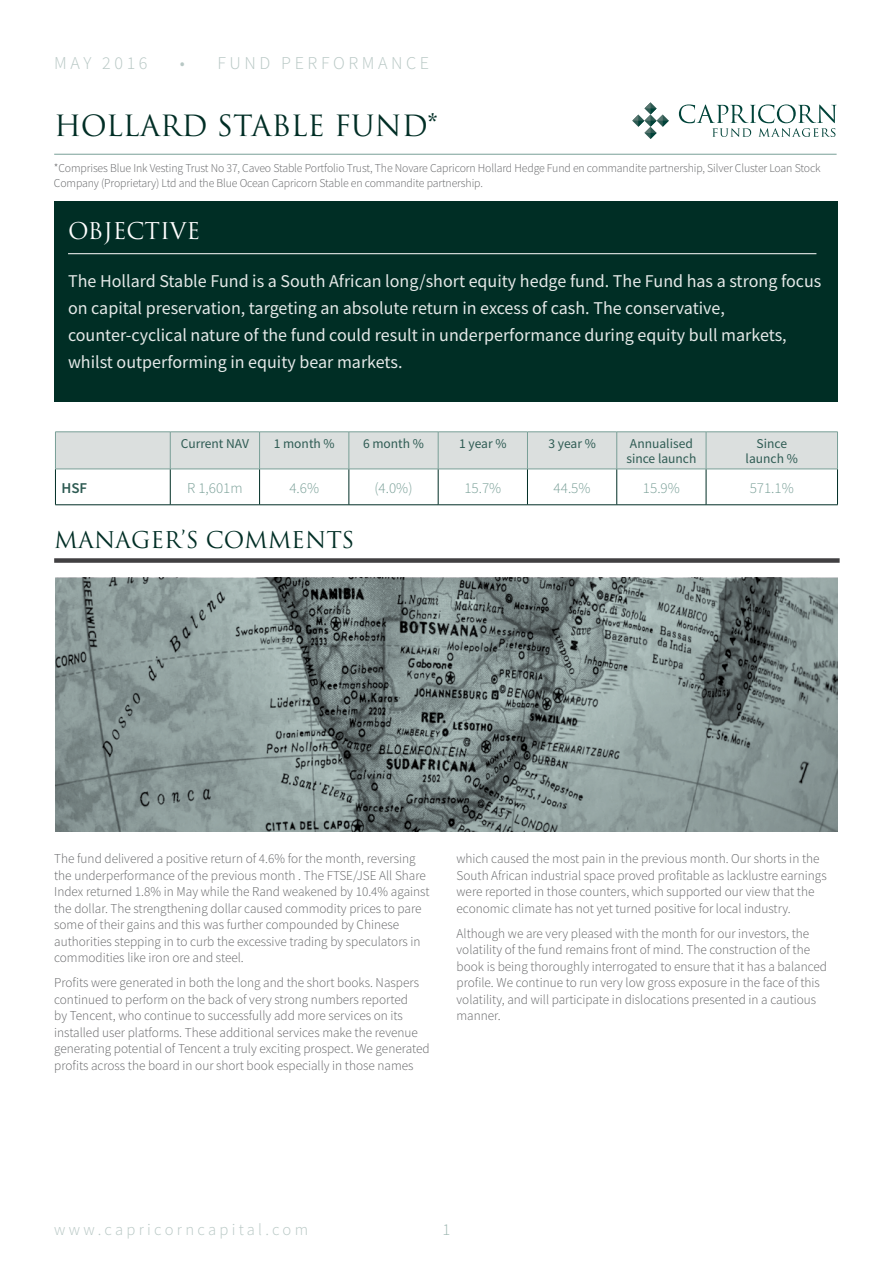
<style>
.page{position:relative;width:893px;height:1263px;background:#fff}
.page>*{position:absolute;margin:0;border:0;box-sizing:border-box;transform-origin:0 0}
.t1{font:28.5px "Trajan Pro";color:#002e25}
.t2{font:22.5px "Trajan Pro";color:#002e25}
.t3{font:22.5px "Trajan Pro";color:#fff}
.t4{font:18px/27px "Source Sans Pro";color:#fff}
.t5{font:300 18px "Source Sans Pro";letter-spacing:.2em;color:#b7c7c4}
.t6{font:300 16.5px "Source Sans Pro";letter-spacing:.2em;color:#b7c7c4}
.t7{font:300 16.5px "Source Sans Pro";color:#9db6b1}
.t8{font:300 15px "Source Sans Pro";color:#799f97}
.t9{font:600 15px "Source Sans Pro";color:#2e5b53}
.t10{font:300 13.5px/16.5px "Source Sans Pro";color:#636466}
.t11{font:13.5px/15px "Source Sans Pro";color:#2e5b53}
.t12{font:300 12px/15px "Source Sans Pro";letter-spacing:-.01em;color:#636466}
</style>
<div class="page">
<hr style="left:54px;top:154px;width:783px;height:1px;background:#799f97">
<div style="left:56px;top:433px;width:781px;height:36px;background:#dbdfde"></div>
<hr style="left:55px;top:469px;width:1px;height:36px;background:#002e25">
<hr style="left:170px;top:469px;width:1px;height:36px;background:#002e25">
<hr style="left:259px;top:469px;width:1px;height:36px;background:#002e25">
<hr style="left:349px;top:469px;width:1px;height:36px;background:#002e25">
<hr style="left:438px;top:469px;width:1px;height:36px;background:#002e25">
<hr style="left:527px;top:469px;width:1px;height:36px;background:#002e25">
<hr style="left:616px;top:469px;width:1px;height:36px;background:#002e25">
<hr style="left:706px;top:469px;width:1px;height:36px;background:#002e25">
<hr style="left:837px;top:469px;width:1px;height:36px;background:#002e25">
<hr style="left:55px;top:504px;width:115px;height:1px;background:#002e25">
<hr style="left:170px;top:504px;width:90px;height:1px;background:#002e25">
<hr style="left:260px;top:504px;width:89px;height:1px;background:#002e25">
<hr style="left:349px;top:504px;width:89px;height:1px;background:#002e25">
<hr style="left:438px;top:504px;width:89px;height:1px;background:#002e25">
<hr style="left:527px;top:504px;width:90px;height:1px;background:#002e25">
<hr style="left:617px;top:504px;width:89px;height:1px;background:#002e25">
<hr style="left:706px;top:504px;width:132px;height:1px;background:#002e25">
<hr style="left:55px;top:432px;width:115px;height:1px;background:#799f97">
<hr style="left:55px;top:432px;width:1px;height:37px;background:#799f97">
<hr style="left:170px;top:432px;width:90px;height:1px;background:#799f97">
<hr style="left:170px;top:432px;width:1px;height:37px;background:#799f97">
<hr style="left:260px;top:432px;width:89px;height:1px;background:#799f97">
<hr style="left:259px;top:432px;width:1px;height:37px;background:#799f97">
<hr style="left:349px;top:432px;width:89px;height:1px;background:#799f97">
<hr style="left:349px;top:432px;width:1px;height:37px;background:#799f97">
<hr style="left:438px;top:432px;width:89px;height:1px;background:#799f97">
<hr style="left:438px;top:432px;width:1px;height:37px;background:#799f97">
<hr style="left:527px;top:432px;width:90px;height:1px;background:#799f97">
<hr style="left:527px;top:432px;width:1px;height:37px;background:#799f97">
<hr style="left:617px;top:432px;width:89px;height:1px;background:#799f97">
<hr style="left:616px;top:432px;width:1px;height:37px;background:#799f97">
<hr style="left:706px;top:432px;width:132px;height:1px;background:#799f97">
<hr style="left:706px;top:432px;width:1px;height:37px;background:#799f97">
<hr style="left:837px;top:432px;width:1px;height:37px;background:#799f97">
<hr style="left:55px;top:469px;width:115px;height:1px;background:#799f97">
<hr style="left:170px;top:469px;width:90px;height:1px;background:#799f97">
<hr style="left:260px;top:469px;width:89px;height:1px;background:#799f97">
<hr style="left:349px;top:469px;width:89px;height:1px;background:#799f97">
<hr style="left:438px;top:469px;width:89px;height:1px;background:#799f97">
<hr style="left:527px;top:469px;width:90px;height:1px;background:#799f97">
<hr style="left:617px;top:469px;width:89px;height:1px;background:#799f97">
<hr style="left:706px;top:469px;width:132px;height:1px;background:#799f97">
<div style="left:54px;top:201px;width:784px;height:200px;background:#002e25"></div>
<hr style="left:68px;top:253px;width:748px;height:1px;background:#fff">
<div style="left:54px;top:558px;width:786px;height:5px;background:#414042"></div>
<svg style="left:632px;top:102px;width:37px;height:37px"></svg>
<svg style="left:679px;top:104px;width:158px;height:33px"></svg>
<svg style="left:55px;top:578px;width:783px;height:254px;background:#7e8b8a"></svg>
<h3 class="t5" style="left:54px;top:52px;width:95px">MAY 2016</h3>
<h3 class="t5" style="left:180px;top:52px;width:251px">• FUND PERFORMANCE</h3>
<h1 class="t1" style="left:54px;top:107px;width:385px">HOLLARD STABLE FUND*</h1>
<p class="t12" style="left:54px;top:160px;width:768px">*Comprises Blue Ink Vesting Trust No 37, Caveo Stable Portfolio Trust, The Novare Capricorn Hollard Hedge Fund en commandite partnership, Silver Cluster Loan Stock<br>Company (Proprietary) Ltd and the Blue Ocean Capricorn Stable en commandite partnership.</p>
<h2 class="t3" style="left:68px;top:217px;width:134px">OBJECTIVE</h2>
<p class="t4" style="left:68px;top:267px;width:755px">The Hollard Stable Fund is a South African long/short equity hedge fund. The Fund has a strong focus on capital preservation, targeting an absolute return in excess of cash. The conservative, counter-cyclical nature of the fund could result in underperformance during equity bull markets, whilst outperforming in equity bear markets.</p>
<p class="t11" style="left:181px;top:436px;width:70px">Current NAV</p>
<p class="t11" style="left:274px;top:436px;width:63px">1 month %</p>
<p class="t11" style="left:363px;top:436px;width:63px">6 month %</p>
<p class="t11" style="left:459px;top:436px;width:49px">1 year %</p>
<p class="t11" style="left:548px;top:436px;width:49px">3 year %</p>
<p class="t11" style="left:626px;top:436px;width:72px">Annualised since launch</p>
<p class="t11" style="left:746px;top:436px;width:54px;text-align:center">Since launch %</p>
<p class="t9" style="left:61px;top:478px;width:27px">HSF</p>
<p class="t8" style="left:187px;top:478px;width:57px">R 1,601m</p>
<p class="t8" style="left:289px;top:478px;width:31px">4.6%</p>
<p class="t8" style="left:374px;top:478px;width:40px">(4.0%)</p>
<p class="t8" style="left:464px;top:478px;width:38px">15.7%</p>
<p class="t8" style="left:554px;top:478px;width:38px">44.5%</p>
<p class="t8" style="left:643px;top:478px;width:38px">15.9%</p>
<p class="t8" style="left:750px;top:478px;width:46px">571.1%</p>
<h2 class="t2" style="left:54px;top:526px;width:302px">MANAGER’S COMMENTS</h2>
<p class="t10" style="left:54px;top:850px;width:377px">The fund delivered a positive return of 4.6% for the month, reversing the underperformance of the previous month . The FTSE/JSE All Share Index returned 1.8% in May while the Rand weakened by 10.4% against the dollar. The strengthening dollar caused commodity prices to pare some of their gains and this was further compounded by Chinese authorities stepping in to curb the excessive trading by speculators in commodities like iron ore and steel.</p>
<p class="t10" style="left:54px;top:974px;width:377px">Profits were generated in both the long and the short books. Naspers continued to perform on the back of very strong numbers reported<br>by Tencent, who continue to successfully add more services on its installed user platforms. These additional services make the revenue generating potential of Tencent a truly exciting prospect. We generated profits across the board in our short book especially in those names</p>
<p class="t10" style="left:457px;top:850px;width:372px">which caused the most pain in the previous month. Our shorts in the South African industrial space proved profitable as lacklustre earnings were reported in those counters, which supported our view that the economic climate has not yet turned positive for local industry.</p>
<p class="t10" style="left:457px;top:925px;width:372px">Although we are very pleased with the month for our investors, the volatility of the fund remains front of mind. The construction of the book is being thoroughly interrogated to ensure that it has a balanced profile. We continue to run very low gross exposure in the face of this volatility, and will participate in dislocations presented in a cautious manner.</p>
<p class="t6" style="left:54px;top:1219px;width:255px">www.capricorncapital.com</p>
<p class="t7" style="left:442px;top:1219px;width:9px">1</p>
</div>
